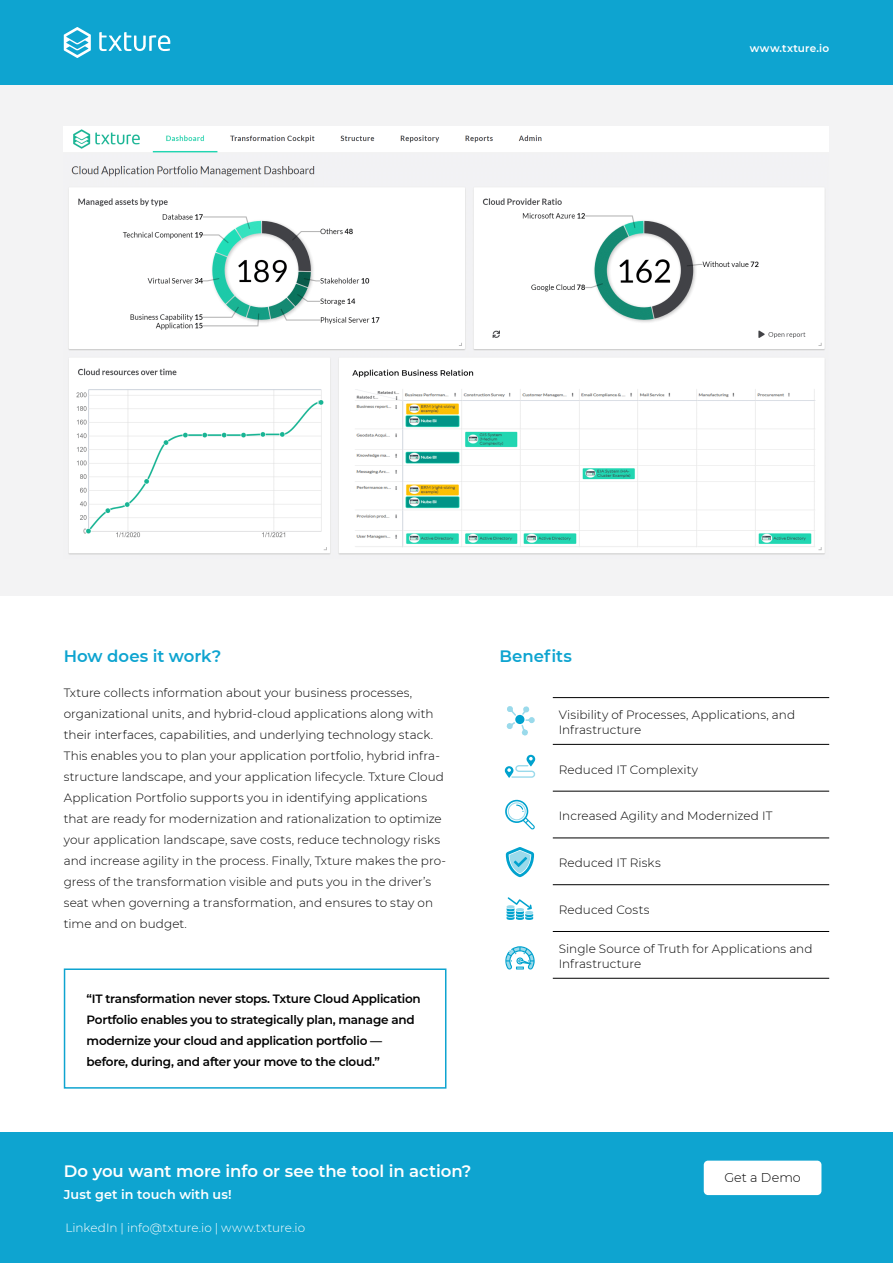
<style>
.page{position:relative;width:893px;height:1263px;background:#fff}
.page>*{position:absolute;margin:0;border:0;box-sizing:border-box;transform-origin:0 0}
.t1{font:600 16.5px "Montserrat";letter-spacing:-.005em;color:#fff}
.t2{font:600 16.5px "Montserrat";color:#0ea4d0}
.t3{font:600 12.75px "Montserrat";letter-spacing:.01em;color:#fff}
.t4{font:300 12.75px "Montserrat";letter-spacing:.005em;color:#000}
.FT{font:300 12px/21px "Montserrat";letter-spacing:.005em;color:#000}
.t5{font:600 12px/21px "Montserrat";letter-spacing:-.02em;color:#000}
.FT-2{font:300 12px "Montserrat";letter-spacing:-.005em;color:#fff}
.t6{font:600 10.5px "Montserrat";letter-spacing:.025em;color:#fff}
</style>
<div class="page">
<div style="left:0;top:0;width:893px;height:85px;background:#0ea4d0"></div>
<svg style="left:99px;top:32px;width:71px;height:19px"></svg>
<svg style="left:64px;top:27px;width:27px;height:31px"></svg>
<div style="left:0;top:1132px;width:893px;height:131px;background:#0ea4d0"></div>
<div style="left:64px;top:968px;width:382px;height:121px;border:2px solid #0ea4d0"></div>
<div style="left:0;top:85px;width:893px;height:510px;background:#f3f3f4"></div>
<img style="left:64px;top:126px;width:765px;height:429px">
<hr style="left:553px;top:697px;width:276px;height:1px;background:#000">
<hr style="left:553px;top:744px;width:276px;height:1px;background:#000">
<hr style="left:553px;top:791px;width:276px;height:1px;background:#000">
<hr style="left:553px;top:838px;width:276px;height:1px;background:#000">
<hr style="left:553px;top:884px;width:276px;height:1px;background:#000">
<hr style="left:553px;top:931px;width:276px;height:1px;background:#000">
<hr style="left:553px;top:978px;width:276px;height:1px;background:#000">
<svg style="left:506px;top:706px;width:29px;height:29px"></svg>
<svg style="left:506px;top:847px;width:28px;height:30px"></svg>
<svg style="left:506px;top:897px;width:27px;height:23px"></svg>
<svg style="left:505px;top:755px;width:30px;height:23px"></svg>
<svg style="left:505px;top:800px;width:30px;height:29px"></svg>
<svg style="left:505px;top:946px;width:30px;height:23px"></svg>
<div style="left:704px;top:1160px;width:117px;height:35px;background:#fff;border-radius:4px"></div>
<p class="t6" style="left:750px;top:40px;width:81px">www.txture.io</p>
<h2 class="t2" style="left:64px;top:645px;width:159px">How does it work?</h2>
<h2 class="t2" style="left:500px;top:645px;width:74px">Benefits</h2>
<p class="FT" style="left:64px;top:682px;width:384px">Txture collects information about your business processes, organizational units, and hybrid-cloud applications along with their interfaces, capabilities, and underlying technology stack.<br>This enables you to plan your application portfolio, hybrid infra&shy;structure landscape, and your application lifecycle. Txture Cloud Application Portfolio supports you in identifying applications that are ready for modernization and rationalization to optimize your application landscape, save costs, reduce technology risks and increase agility in the process. Finally, Txture makes the pro&shy;gress of the transformation visible and puts you in the driver’s seat when governing a transformation, and ensures to stay on time and on budget.</p>
<p class="t5" style="left:87px;top:987px;width:336px">“IT transformation never stops. Txture Cloud Application Portfolio enables you to strategically plan, manage and modernize your cloud and application portfolio — before, during, and after your move to the cloud.”</p>
<p class="t1" style="left:64px;top:1159px;width:409px">Do you want more info or see the tool in action?</p>
<p class="t3" style="left:64px;top:1185px;width:170px">Just get in touch with us!</p>
<p class="FT-2" style="left:65px;top:1219px;width:241px">LinkedIn | info@txture.io | www.txture.io</p>
<p class="FT" style="left:559px;top:707px;width:238px;line-height:15px">Visibility of Processes, Applications, and<br>Infrastructure</p>
<p class="FT" style="left:559px;top:758px;width:141px">Reduced IT Complexity</p>
<p class="FT" style="left:559px;top:805px;width:215px">Increased Agility and Modernized IT</p>
<p class="FT" style="left:559px;top:852px;width:103px">Reduced IT Risks</p>
<p class="FT" style="left:559px;top:899px;width:92px">Reduced Costs</p>
<p class="FT" style="left:559px;top:941px;width:255px;line-height:15px">Single Source of Truth for Applications and<br>Infrastructure</p>
<p class="t4" style="left:724px;top:1169px;width:78px">Get a Demo</p>
</div>
